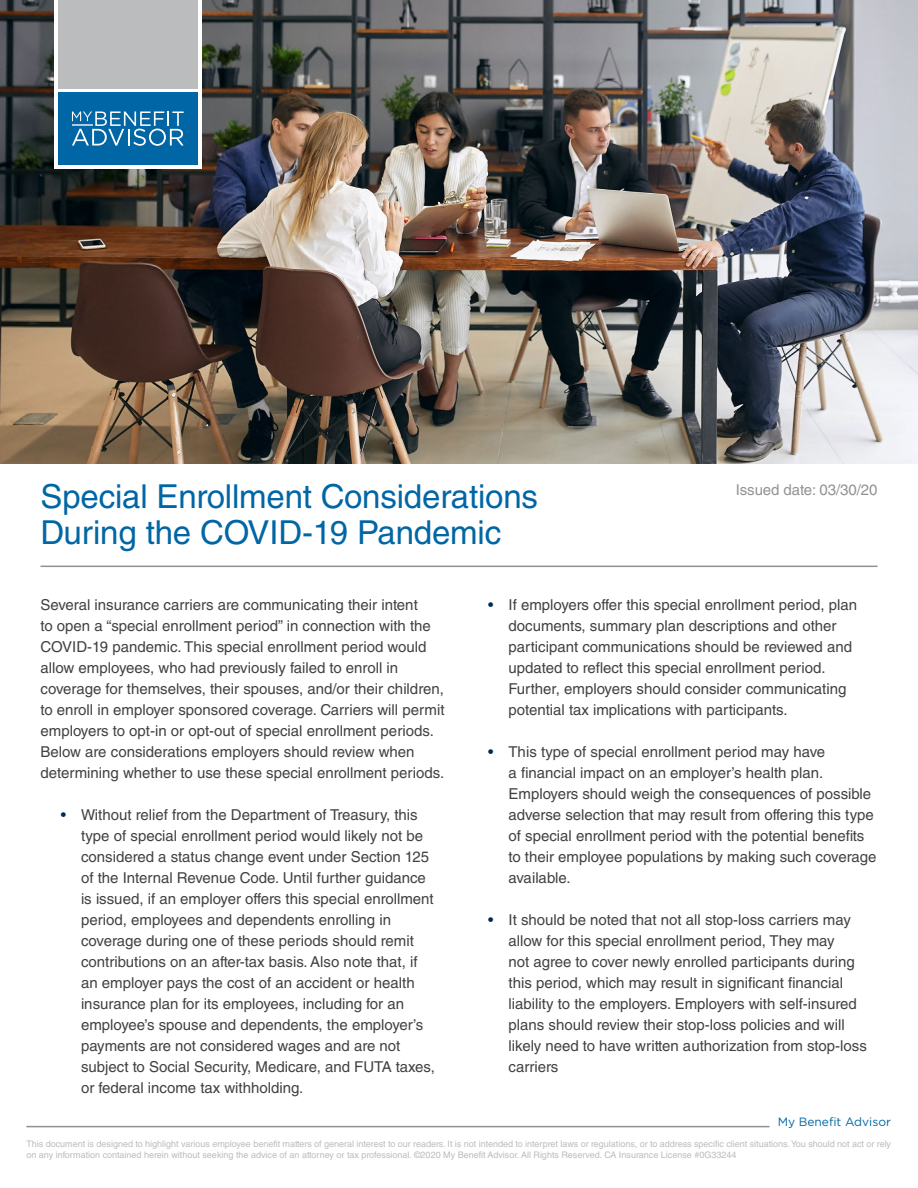
<style>
.page{position:relative;width:918px;height:1188px;background:#fff}
.page>*{position:absolute;margin:0;border:0;box-sizing:border-box;transform-origin:0 0}
.t1{font:33px "Helvetica LT Std";letter-spacing:-.005em;color:#0066a5}
.t2{font:15px/21px "Helvetica LT Std";color:#414142}
.t3{font:15px "Helvetica LT Std";letter-spacing:-.005em;color:#919295}
.t4{font:12px "Gotham";color:#0066a5}
.t5{font:9px/10.8px "Helvetica LT Std";color:#babcbe}
.s1{color:#002b54}
</style>
<div class="page">
<hr style="left:26px;top:1126px;width:744px;height:1px;background:#919295">
<img style="left:0;top:0;width:918px;height:463px">
<hr style="left:40px;top:566px;width:838px;height:1px;background:#919295">
<div style="left:54px;top:0;width:147px;height:169px;background:#fff"></div>
<div style="left:58px;top:92px;width:139px;height:73px;background:#0066a5"></div>
<svg style="left:72px;top:111px;width:112px;height:35px"></svg>
<hr style="left:72px;top:124px;width:20px;height:2px;background:#b3c7e2">
<div style="left:58px;top:0;width:139px;height:89px;background:#babcbe"></div>
<p class="t1" style="left:40px;top:477px;width:499px">Special Enrollment Considerations</p>
<p class="t1" style="left:40px;top:513px;width:462px">During the COVID-19 Pandemic</p>
<p class="t3" style="left:736px;top:481px;width:143px">Issued date: 03/30/20</p>
<p class="t2" style="left:40px;top:594px;width:406px">Several insurance carriers are communicating their intent<br>to open a “special enrollment period” in connection with the COVID-19 pandemic. This special enrollment period would allow employees, who had previously failed to enroll in coverage for themselves, their spouses, and/or their children, to enroll in employer sponsored coverage. Carriers will permit employers to opt-in or opt-out of special enrollment periods.<br>Below are considerations employers should review when determining whether to use these special enrollment periods.</p>
<p class="t2" style="left:81px;top:804px;width:356px;text-indent:-20px"><span class="s1">•</span> Without relief from the Department of Treasury, this type of special enrollment period would likely not be considered a status change event under Section 125 of the Internal Revenue Code. Until further guidance is issued, if an employer offers this special enrollment period, employees and dependents enrolling in coverage during one of these periods should remit contributions on an after-tax basis. Also note that, if an employer pays the cost of an accident or health insurance plan for its employees, including for an employee’s spouse and dependents, the employer’s payments are not considered wages and are not subject to Social Security, Medicare, and FUTA taxes, or federal income tax withholding.</p>
<p class="t2" style="left:508px;top:594px;width:350px;text-indent:-20px"><span class="s1">•</span> If employers offer this special enrollment period, plan documents, summary plan descriptions and other participant communications should be reviewed and updated to reflect this special enrollment period.<br>Further, employers should consider communicating potential tax implications with participants.</p>
<p class="t2" style="left:508px;top:741px;width:370px;text-indent:-20px"><span class="s1">•</span> This type of special enrollment period may have<br>a financial impact on an employer’s health plan.<br>Employers should weigh the consequences of possible adverse selection that may result from offering this type of special enrollment period with the potential benefits to their employee populations by making such coverage available.</p>
<p class="t2" style="left:508px;top:909px;width:360px;text-indent:-20px"><span class="s1">•</span> It should be noted that not all stop-loss carriers may allow for this special enrollment period, They may<br>not agree to cover newly enrolled participants during this period, which may result in significant financial liability to the employers. Employers with self-insured plans should review their stop-loss policies and will likely need to have written authorization from stop-loss carriers</p>
<p class="t4" style="left:778px;top:1114px;width:115px">My Benefit Advisor</p>
<p class="t5" style="left:26px;top:1139px;width:866px">This document is designed to highlight various employee benefit matters of general interest to our readers. It is not intended to interpret laws or regulations, or to address specific client situations. You should not act or rely on any information contained herein without seeking the advice of an attorney or tax professional. ©2020 My Benefit Advisor. All Rights Reserved. CA Insurance License #0G33244</p>
</div>
